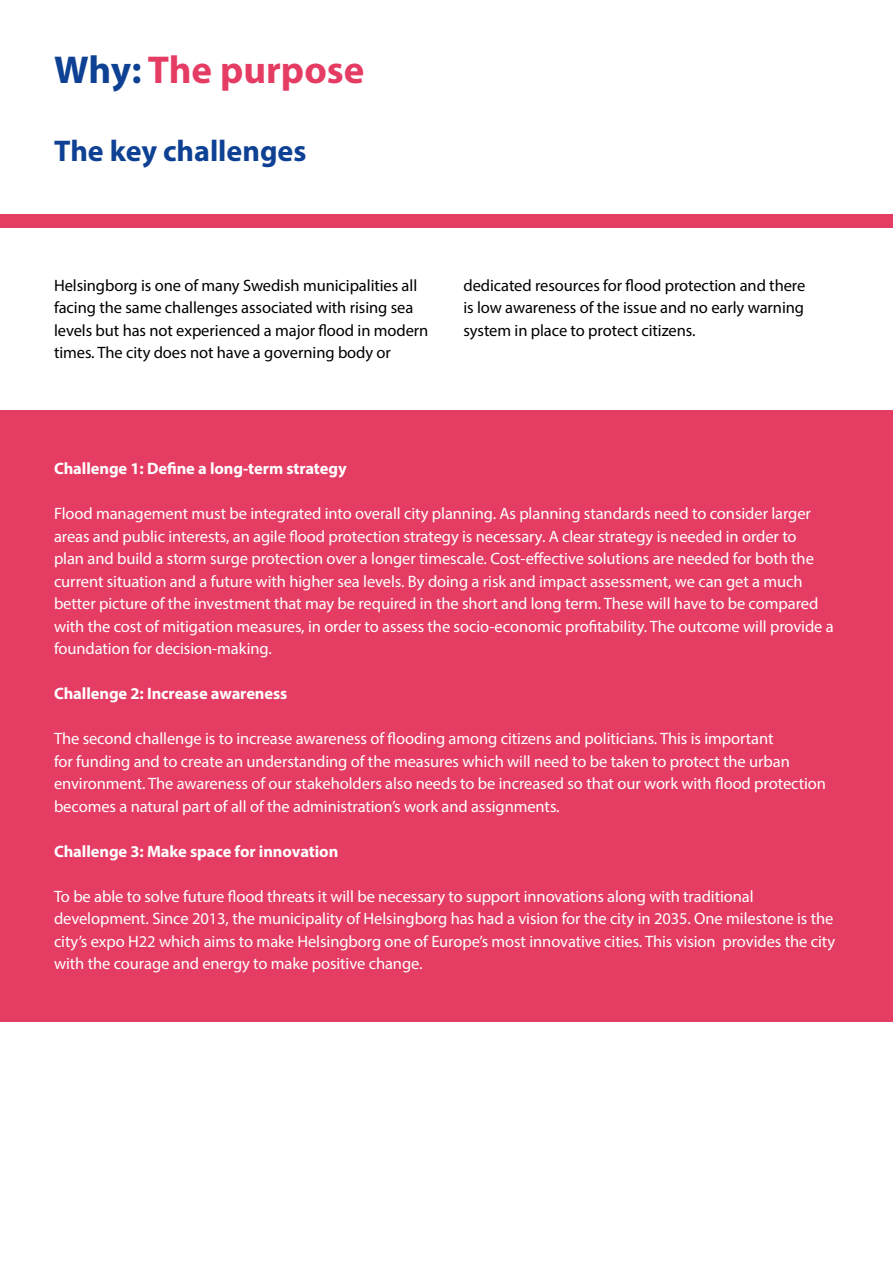
<style>
.page{position:relative;width:893px;height:1263px;background:#fff}
.page>*{position:absolute;margin:0;border:0;box-sizing:border-box;transform-origin:0 0}
.t1{font:700 39px "Myriad Pro";color:#e53c64}
.t2{font:700 30px "Myriad Pro";color:#0e4194}
.t3{font:16.5px/22.5px "Myriad Pro";letter-spacing:-.005em;color:#fff}
.t4{font:16.5px/22.5px "Myriad Pro";letter-spacing:-.005em;color:#000}
.t5{font:700 16.5px "Myriad Pro";letter-spacing:-.005em;color:#fff}
.s1{color:#0e4194}
</style>
<div class="page">
<div style="left:0;top:411px;width:893px;height:611px;background:#e53c64"></div>
<div style="left:0;top:214px;width:893px;height:13px;background:#e53c64"></div>
<p class="t1" style="left:54px;top:45px;width:312px"><span class="s1">Why:</span> The purpose</p>
<p class="t2" style="left:54px;top:132px;width:254px">The key challenges</p>
<p class="t4" style="left:54px;top:274px;width:376px">Helsingborg is one of many Swedish municipalities all facing the same challenges associated with rising sea levels but has not experienced a major flood in modern times. The city does not have a governing body or</p>
<p class="t4" style="left:463px;top:274px;width:343px;text-align:justify">dedicated resources for flood protection and there is low awareness of the issue and no early warning system in place to protect citizens.</p>
<p class="t5" style="left:54px;top:458px;width:294px">Challenge 1: Define a long-term strategy</p>
<p class="t3" style="left:54px;top:502px;width:781px">Flood management must be integrated into overall city planning. As planning standards need to consider larger areas and public interests, an agile flood protection strategy is necessary. A clear strategy is needed in order to<br>plan and build a storm surge protection over a longer timescale. Cost-effective solutions are needed for both the current situation and a future with higher sea levels. By doing a risk and impact assessment, we can get a much better picture of the investment that may be required in the short and long term. These will have to be compared with the cost of mitigation measures, in order to assess the socio-economic profitability. The outcome will provide a foundation for decision-making.</p>
<p class="t5" style="left:54px;top:683px;width:235px">Challenge 2: Increase awareness</p>
<p class="t3" style="left:54px;top:727px;width:773px">The second challenge is to increase awareness of flooding among citizens and politicians. This is important<br>for funding and to create an understanding of the measures which will need to be taken to protect the urban environment. The awareness of our stakeholders also needs to be increased so that our work with flood protection becomes a natural part of all of the administration’s work and assignments.</p>
<p class="t5" style="left:54px;top:840px;width:286px">Challenge 3: Make space for innovation</p>
<p class="t3" style="left:54px;top:885px;width:783px">To be able to solve future flood threats it will be necessary to support innovations along with traditional development. Since 2013, the municipality of Helsingborg has had a vision for the city in 2035. One milestone is the city’s expo H22 which aims to make Helsingborg one of Europe’s most innovative cities. This vision provides the city with the courage and energy to make positive change.</p>
</div>
